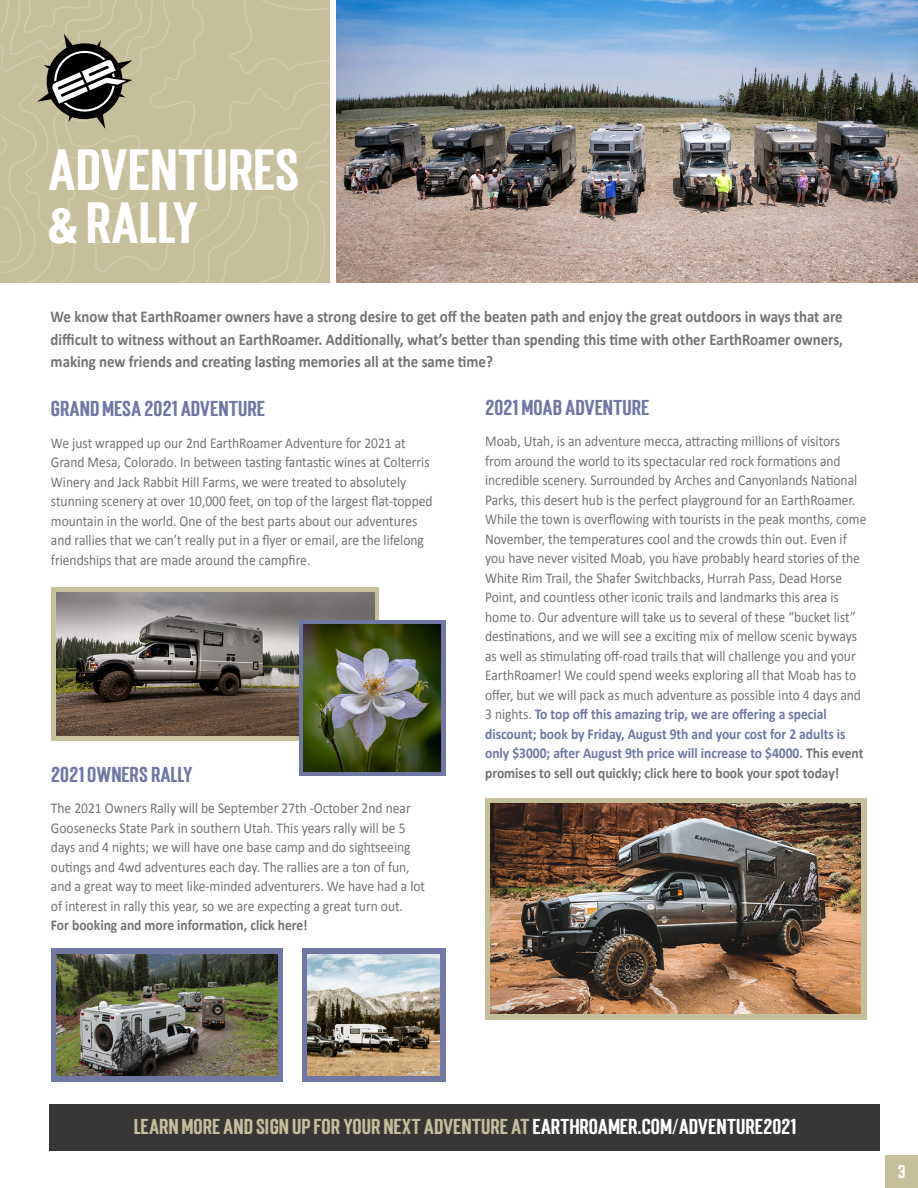
<style>
.page{position:relative;width:918px;height:1188px;background:#fff}
.page>*{position:absolute;margin:0;border:0;box-sizing:border-box;transform-origin:0 0}
.t1{font:700 48.45px/53.2px "Mostin";letter-spacing:-.01em;color:#fff}
.t2{font:700 18px "Mostin";color:#c5bf9c}
.t3{font:700 18px "Mostin";color:#6f77a2}
.t4{font:700 16.5px/22.5px "Calibri";color:#737373;text-align:justify;scale:.9 1}
.t5{font:700 15.3px "Mostin";color:#fff;scale:.94 1}
.t6{font:15px/19.5px "Calibri";color:#737373;scale:.9 1}
.t7{font:700 15px "Calibri";color:#737373;scale:.9 1}
.s1{font-family:"Helvetica Neue";font-weight:800;font-stretch:condensed}
.s2{font-weight:700;color:#6f77a2}
.s3{font-weight:700}
.s4{color:#fff}
</style>
<div class="page">
<img style="left:336px;top:0;width:582px;height:283px">
<svg style="left:2px;top:0;width:328px;height:283px;background:#bfb998"></svg>
<div style="left:51px;top:587px;width:328px;height:153px;background:#c5bf9c"></div>
<img style="left:56px;top:592px;width:318px;height:143px">
<div style="left:485px;top:798px;width:382px;height:221px;background:linear-gradient(to right,#c5bf9c,#c5bf9c)"></div>
<img style="left:491px;top:804px;width:370px;height:209px">
<div style="left:299px;top:620px;width:146px;height:156px;background:#6f77a2"></div>
<img style="left:304px;top:624px;width:137px;height:147px">
<div style="left:51px;top:948px;width:232px;height:134px;background:#6f77a2"></div>
<img style="left:57px;top:954px;width:220px;height:121px">
<div style="left:302px;top:948px;width:143px;height:134px;background:#6f77a2"></div>
<img style="left:308px;top:954px;width:132px;height:121px">
<div style="left:49px;top:1104px;width:830px;height:46px;background:#393636"></div>
<div style="left:886px;top:1156px;width:32px;height:32px;background:#c5bf9c"></div>
<h1 class="t1" style="left:48px;top:140px;width:252px">ADVENTURES <span class="s1">&amp;</span> RALLY</h1>
<p class="t4" style="left:51px;top:306px;width:882px">We know that EarthRoamer owners have a strong desire to get off the beaten path and enjoy the great outdoors in ways that are difficult to witness without an EarthRoamer. Additionally, what’s better than spending this time with other EarthRoamer owners, making new friends and creating lasting memories all at the same time?</p>
<p class="t3" style="left:51px;top:396px;width:216px">GRAND MESA 2021 ADVENTURE</p>
<p class="t6" style="left:51px;top:433px;width:426px">We just wrapped up our 2nd EarthRoamer Adventure for 2021 at Grand Mesa, Colorado. In between tasting fantastic wines at Colterris Winery and Jack Rabbit Hill Farms, we were treated to absolutely stunning scenery at over 10,000 feet, on top of the largest flat-topped mountain in the world. One of the best parts about our adventures and rallies that we can’t really put in a flyer or email, are the lifelong friendships that are made around the campfire.</p>
<p class="t3" style="left:51px;top:762px;width:143px">2021 OWNERS RALLY</p>
<p class="t6" style="left:51px;top:799px;width:417px">The 2021 Owners Rally will be September 27th -October 2nd near Goosenecks State Park in southern Utah. This years rally will be 5 days and 4 nights; we will have one base camp and do sightseeing outings and 4wd adventures each day. The rallies are a ton of fun, and a great way to meet like-minded adventurers. We have had a lot of interest in rally this year, so we are expecting a great turn out.</p>
<p class="t7" style="left:51px;top:916px;width:287px">For booking and more information, click here!</p>
<p class="t3" style="left:485px;top:395px;width:166px">2021 MOAB ADVENTURE</p>
<p class="t6" style="left:485px;top:432px;width:425px">Moab, Utah, is an adventure mecca, attracting millions of visitors from around the world to its spectacular red rock formations and incredible scenery. Surrounded by Arches and Canyonlands National Parks, this desert hub is the perfect playground for an EarthRoamer.<br>While the town is overflowing with tourists in the peak months, come November, the temperatures cool and the crowds thin out. Even if you have never visited Moab, you have probably heard stories of the White Rim Trail, the Shafer Switchbacks, Hurrah Pass, Dead Horse Point, and countless other iconic trails and landmarks this area is home to. Our adventure will take us to several of these “bucket list” destinations, and we will see a exciting mix of mellow scenic byways as well as stimulating off-road trails that will challenge you and your EarthRoamer! We could spend weeks exploring all that Moab has to offer, but we will pack as much adventure as possible into 4 days and 3 nights. <span class="s2">To top off this amazing trip, we are offering a special discount; book by Friday, August 9th and your cost for 2 adults is only $3000; after August 9th price will increase to $4000.</span> <span class="s3">This event promises to sell out quickly; click here to book your spot today!</span></p>
<p class="t2" style="left:134px;top:1114px;width:664px">LEARN MORE AND SIGN UP FOR YOUR NEXT ADVENTURE AT <span class="s4">EARTHROAMER.COM/ADVENTURE2021</span></p>
<p class="t5" style="left:898px;top:1161px;width:10px">3</p>
</div>
